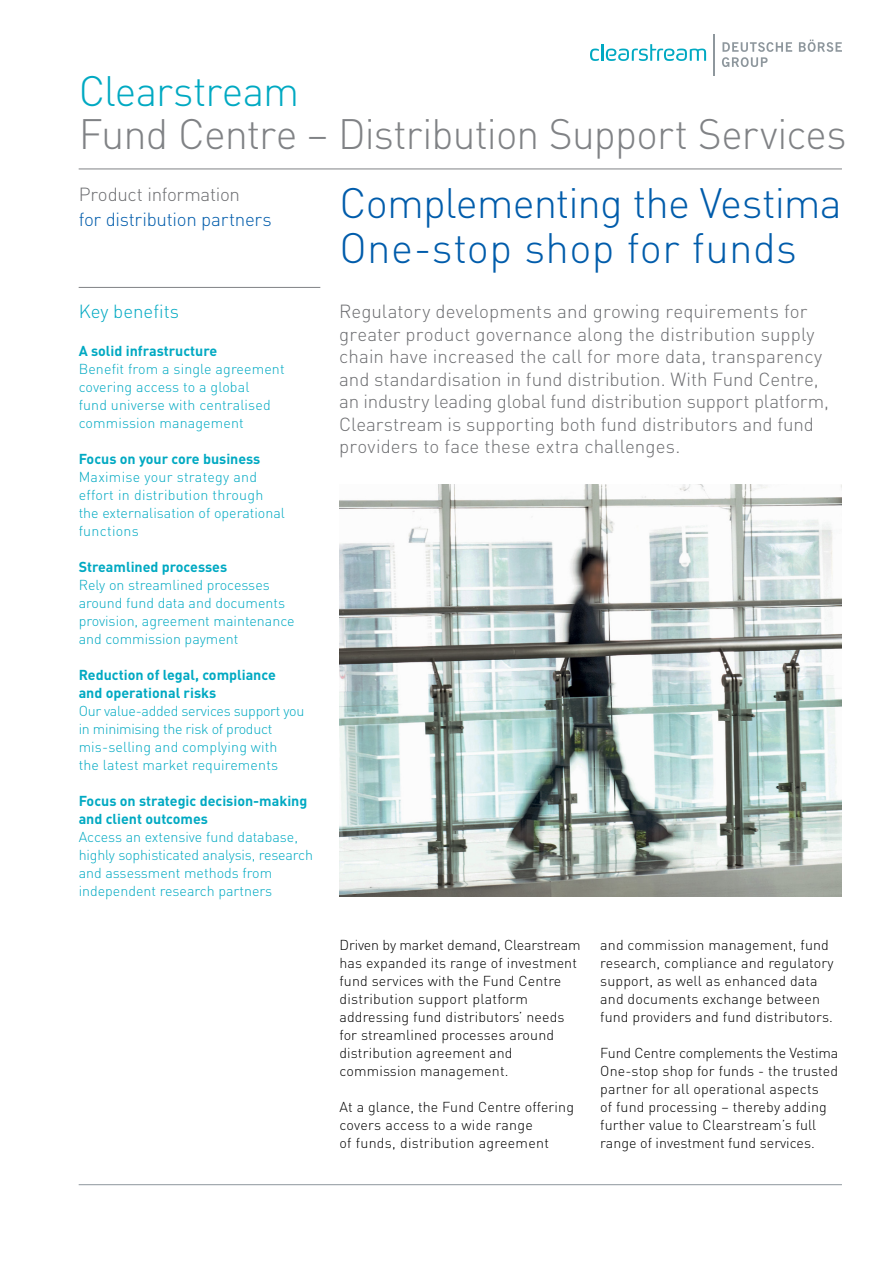
<style>
.page{position:relative;width:893px;height:1263px;background:#fff}
.page>*{position:absolute;margin:0;border:0;box-sizing:border-box;transform-origin:0 0}
.t1{font:300 42px/45px "DIN";letter-spacing:-.015em;color:#005cab}
.t2{font:300 42px "DIN";letter-spacing:-.02em;color:#808285}
.t3{font:300 42px "DIN";letter-spacing:-.02em;color:#00a9c2}
.t4{font:300 18.75px/22.5px "DIN";color:#6d6e71}
.t5{font:300 18.75px "DIN";letter-spacing:-.015em;color:#005cab}
.t6{font:300 18.75px "DIN";color:#00a9c2}
.t7{font:300 14.25px/18px "DIN";letter-spacing:.01em;color:#000}
.t8{font:300 14.25px/18px "DIN";color:#00a9c2}
.t9{font:700 14.25px/18px "DIN";color:#00a9c2}
.t10{font:300 14.25px/18px "DIN";letter-spacing:-.02em;color:#00a9c2}
.t11{font:300 14.25px/18px "DIN";letter-spacing:.02em;color:#00a9c2}
</style>
<div class="page">
<hr style="left:79px;top:1184px;width:763px;height:1px;background:#8e979d">
<svg style="left:590px;top:44px;width:116px;height:17px"></svg>
<svg style="left:722px;top:42px;width:70px;height:25px"></svg>
<svg style="left:799px;top:40px;width:43px;height:12px"></svg>
<hr style="left:713px;top:34px;width:2px;height:41px;background:#8e979d">
<hr style="left:79px;top:169px;width:763px;height:1px;background:#808285">
<hr style="left:79px;top:287px;width:241px;height:1px;background:#808285">
<img style="left:339px;top:484px;width:503px;height:412px">
<h1 class="t3" style="left:79px;top:65px;width:222px">Clearstream</h1>
<h1 class="t2" style="left:79px;top:108px;width:769px">Fund Centre – Distribution Support Services</h1>
<h1 class="t1" style="left:339px;top:179px;width:504px">Complementing the Vestima<br>One-stop shop for funds</h1>
<p class="t4" style="left:339px;top:300px;width:491px">Regulatory developments and growing requirements for greater product governance along the distribution supply chain have increased the call for more data, transparency and standardisation in fund distribution. With Fund Centre, an industry leading global fund distribution support platform, Clearstream is supporting both fund distributors and fund providers to face these extra challenges.</p>
<h2 class="t4" style="left:79px;top:183px;width:163px">Product information</h2>
<h2 class="t5" style="left:79px;top:208px;width:194px">for distribution partners</h2>
<h2 class="t6" style="left:79px;top:300px;width:102px">Key benefits</h2>
<p class="t9" style="left:79px;top:341px;width:140px">A solid infrastructure</p>
<p class="t8" style="left:79px;top:360px;width:207px">Benefit from a single agreement covering access to a global<br>fund universe with centralised commission management</p>
<p class="t9" style="left:79px;top:449px;width:183px">Focus on your core business</p>
<p class="t11" style="left:79px;top:468px;width:208px">Maximise your strategy and effort in distribution through the externalisation of operational functions</p>
<p class="t9" style="left:79px;top:557px;width:150px">Streamlined processes</p>
<p class="t8" style="left:79px;top:576px;width:217px">Rely on streamlined processes around fund data and documents provision, agreement maintenance and commission payment</p>
<p class="t9" style="left:79px;top:665px;width:199px">Reduction of legal, compliance and operational risks</p>
<p class="t10" style="left:79px;top:702px;width:227px">Our value-added services support you in minimising the risk of product mis-selling and complying with<br>the latest market requirements</p>
<p class="t9" style="left:79px;top:791px;width:230px">Focus on strategic decision-making and client outcomes</p>
<p class="t8" style="left:79px;top:828px;width:236px">Access an extensive fund database, highly sophisticated analysis, research and assessment methods from independent research partners</p>
<p class="t7" style="left:339px;top:936px;width:243px">Driven by market demand, Clearstream has expanded its range of investment fund services with the Fund Centre distribution support platform addressing fund distributors’ needs for streamlined processes around distribution agreement and commission management.</p>
<p class="t7" style="left:339px;top:1098px;width:236px">At a glance, the Fund Centre offering covers access to a wide range<br>of funds, distribution agreement</p>
<p class="t7" style="left:600px;top:936px;width:235px">and commission management, fund research, compliance and regulatory support, as well as enhanced data and documents exchange between fund providers and fund distributors.</p>
<p class="t7" style="left:600px;top:1044px;width:239px">Fund Centre complements the Vestima One-stop shop for funds - the trusted partner for all operational aspects<br>of fund processing – thereby adding further value to Clearstream’s full range of investment fund services.</p>
</div>
